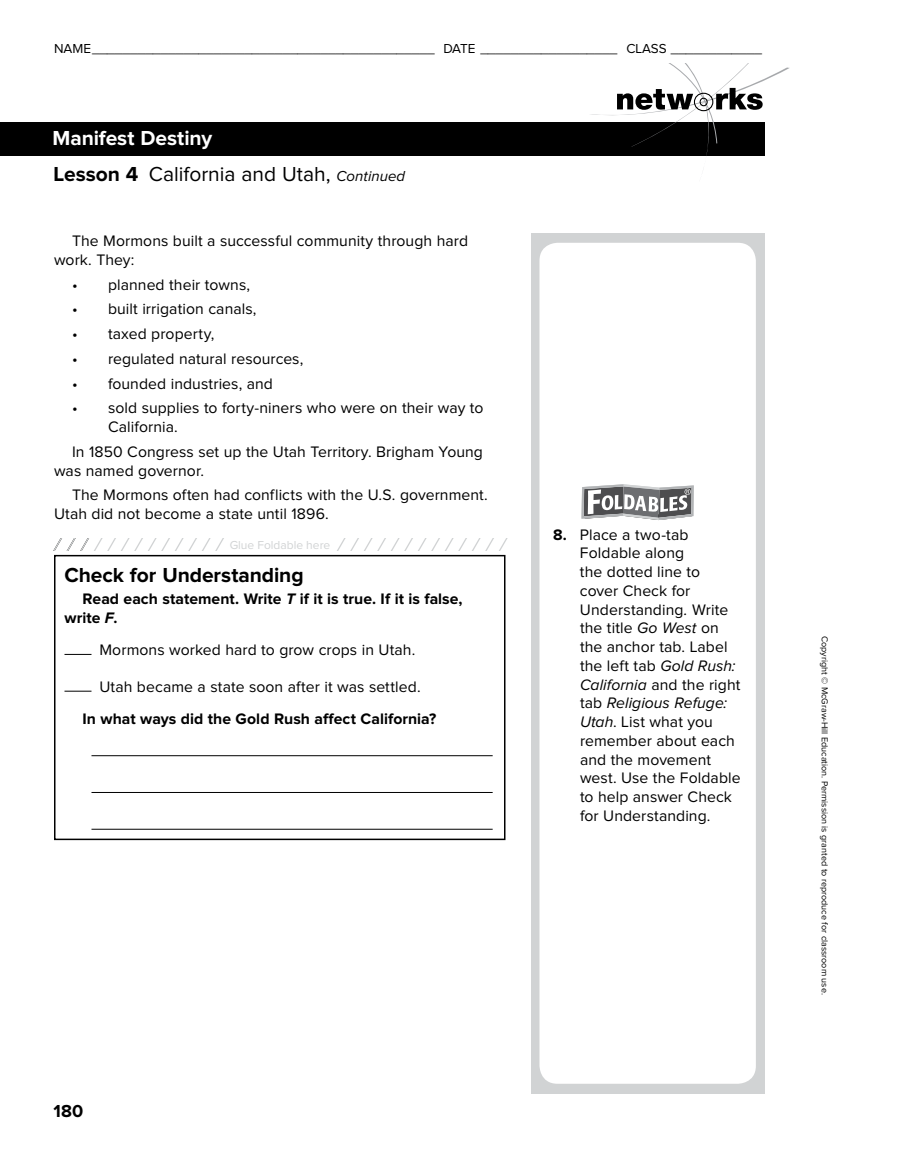
<style>
.page{position:relative;width:918px;height:1175px;background:#fff}
.page>*{position:absolute;margin:0;border:0;box-sizing:border-box;transform-origin:0 0}
.t1{font:21px/36px "Proxima Nova";color:#000}
.t2{font:700 21px "Proxima Nova";color:#000}
.t3{font:700 18px "Proxima Nova";color:#000}
.t4{font:15.75px/18.8px "Proxima Nova";letter-spacing:.005em;color:#000}
.t5{font:700 15.75px/18.8px "Proxima Nova";letter-spacing:.005em;color:#000}
.t6{font:13.5px "Proxima Nova";color:#000}
.t7{font:12px "Proxima Nova";color:#d1d3d4}
.t8{font:9px "Proxima Nova";color:#000}
.s1{font-weight:700;color:#fff}
.s2{font-weight:700}
.s3{font-style:italic;font-size:15px}
.s4{font-style:italic}
</style>
<div class="page">
<div style="left:0;top:122px;width:765px;height:33px;background:#000"></div>
<svg style="left:589px;top:63px;width:200px;height:93px"></svg>
<div style="left:531px;top:234px;width:234px;height:860px;background:#d1d3d4"></div>
<div style="left:540px;top:243px;width:216px;height:840px;background:#fff;border-radius:18px"></div>
<svg style="left:581px;top:484px;width:113px;height:37px"></svg>
<svg style="left:64px;top:654px;width:28px;height:1px"></svg>
<svg style="left:64px;top:691px;width:28px;height:1px"></svg>
<hr style="left:92px;top:755px;width:401px;height:1px;background:#000">
<hr style="left:92px;top:792px;width:401px;height:1px;background:#000">
<hr style="left:92px;top:829px;width:401px;height:1px;background:#000">
<div style="left:54px;top:555px;width:452px;height:285px;border:2px solid #000"></div>
<svg style="left:53px;top:538px;width:455px;height:12px"></svg>
<div style="left:225px;top:538px;width:111px;height:12px;background:#fff"></div>
<p class="t6" style="left:54px;top:41px;width:710px">NAME_____________________________________________ DATE __________________ CLASS ____________</p>
<h1 class="t1" style="left:52px;top:120px;width:354px"><span class="s1">Manifest Destiny<br></span><span class="s2">Lesson 4</span> California and Utah, <span class="s3">Continued</span></h1>
<p class="t4" style="left:54px;top:232px;width:416px;text-indent:18px">The Mormons built a successful community through hard work. They:</p>
<p class="t4" style="left:72px;top:275px;width:180px">• planned their towns,</p>
<p class="t4" style="left:72px;top:300px;width:186px">• built irrigation canals,</p>
<p class="t4" style="left:72px;top:325px;width:144px">• taxed property,</p>
<p class="t4" style="left:72px;top:350px;width:233px">• regulated natural resources,</p>
<p class="t4" style="left:72px;top:374px;width:203px">• founded industries, and</p>
<p class="t4" style="left:108px;top:399px;width:377px;text-indent:-36px">• sold supplies to forty-niners who were on their way to<br>California.</p>
<p class="t4" style="left:54px;top:443px;width:431px;text-indent:18px">In 1850 Congress set up the Utah Territory. Brigham Young was named governor.</p>
<p class="t4" style="left:54px;top:486px;width:435px;text-indent:18px">The Mormons often had conflicts with the U.S. government.<br>Utah did not become a state until 1896.</p>
<p class="t7" style="left:230px;top:538px;width:102px">Glue Foldable here</p>
<h1 class="t2" style="left:64px;top:563px;width:241px">Check for Understanding</h1>
<p class="t5" style="left:64px;top:589px;width:399px;text-indent:18px">Read each statement. Write <span class="s4">T</span> if it is true. If it is false, write <span class="s4">F</span>.</p>
<p class="t4" style="left:99px;top:640px;width:317px">Mormons worked hard to grow crops in Utah.</p>
<p class="t4" style="left:99px;top:677px;width:323px">Utah became a state soon after it was settled.</p>
<p class="t5" style="left:83px;top:709px;width:355px">In what ways did the Gold Rush affect California?</p>
<p class="t4" style="left:580px;top:525px;width:162px;text-indent:-27px"><span class="s2">8.</span> Place a two-tab<br>Foldable along<br>the dotted line to cover Check for<br>Understanding<span class="s4">.</span> Write the title <span class="s4">Go West</span> on the anchor tab. Label the left tab <span class="s4">Gold Rush:<br>California</span> and the right tab <span class="s4">Religious Refuge:<br>Utah</span>. List what you remember about each and the movement west. Use the Foldable to help answer Check for Understanding.</p>
<p class="t3" style="left:54px;top:1100px;width:31px">180</p>
<p class="t8" style="left:830px;top:636px;width:360px;rotate:90deg">Copyright © McGraw-Hill Education. Permission is granted to reproduce for classroom use.</p>
</div>
